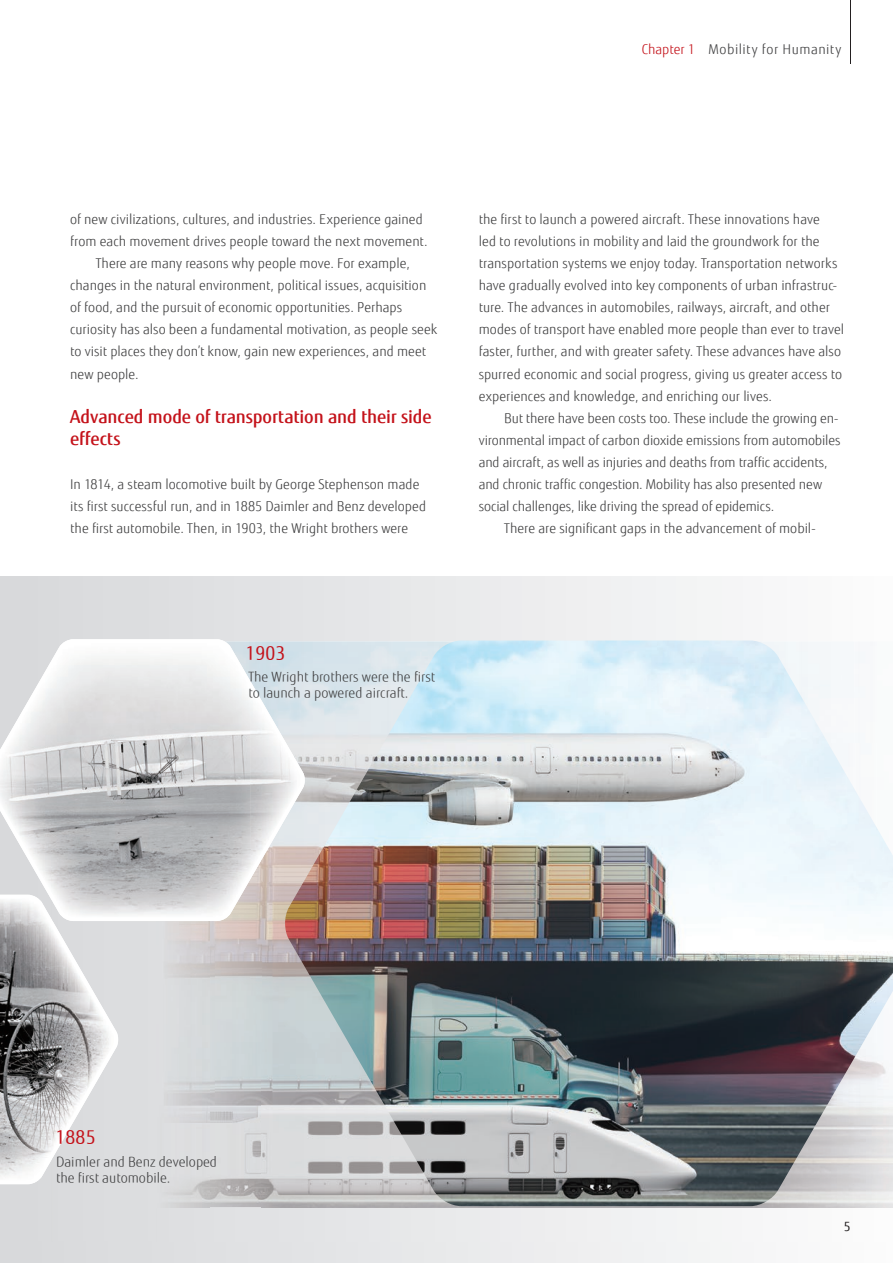
<style>
.page{position:relative;width:893px;height:1263px;background:#fff}
.page>*{position:absolute;margin:0;border:0;box-sizing:border-box;transform-origin:0 0}
.t1{font:500 18px/22.5px "Fujitsu Sans";letter-spacing:-.005em;color:#c4121a}
.t2{font:16.2px "FUJI Shin Go Regular";letter-spacing:.01em;color:#c4121a}
.t3{font:300 13.5px/22.2px "Fujitsu Sans";color:#3e3e3f}
.t4{font:300 13.5px "Fujitsu Sans";letter-spacing:.035em;color:#3e3e3f}
.t5{font:12.75px "Fujitsu Sans";color:#231f20}
.t6{font:11.85px/16.2px "FUJI Shin Go Light";color:#3e3e3f}
.s1{color:#c4121a}
</style>
<div class="page">
<div style="left:0;top:1241px;width:893px;height:22px;background:linear-gradient(to right,#d6d8da,#fbfbfc)"></div>
<img style="left:262px;top:921px;width:631px;height:286px">
<img style="left:210px;top:921px;width:52px;height:286px">
<img style="left:285px;top:640px;width:608px;height:566px">
<svg style="left:31px;top:921px;width:87px;height:263px"></svg>
<img style="left:0;top:921px;width:114px;height:259px">
<svg style="left:0;top:639px;width:305px;height:282px"></svg>
<img style="left:251px;top:643px;width:49px;height:273px">
<img style="left:0;top:643px;width:251px;height:183px">
<img style="left:250px;top:689px;width:50px;height:183px">
<img style="left:13px;top:826px;width:238px;height:91px">
<hr style="left:851px;top:0;width:1px;height:64px;background:#231f20">
<p class="t4" style="left:642px;top:41px;width:201px"><span class="s1">Chapter 1</span> Mobility for Humanity</p>
<p class="t3" style="left:70px;top:208px;width:354px">of new civilizations, cultures, and industries. Experience gained</p>
<p class="t3" style="left:70px;top:230px;width:359px">from each movement drives people toward the next movement.</p>
<p class="t3" style="left:96px;top:252px;width:316px">There are many reasons why people move. For example,</p>
<p class="t3" style="left:70px;top:274px;width:358px">changes in the natural environment, political issues, acquisition</p>
<p class="t3" style="left:70px;top:296px;width:334px">of food, and the pursuit of economic opportunities. Perhaps</p>
<p class="t3" style="left:70px;top:318px;width:369px">curiosity has also been a fundamental motivation, as people seek</p>
<p class="t3" style="left:70px;top:341px;width:358px">to visit places they don’t know, gain new experiences, and meet</p>
<p class="t3" style="left:70px;top:363px;width:70px">new people.</p>
<h1 class="t1" style="left:70px;top:405px;width:363px">Advanced mode of transportation and their side effects</h1>
<p class="t3" style="left:70px;top:473px;width:357px">In 1814, a steam locomotive built by George Stephenson made its first successful run, and in 1885 Daimler and Benz developed the first automobile. Then, in 1903, the Wright brothers were</p>
<p class="t3" style="left:479px;top:208px;width:367px">the first to launch a powered aircraft. These innovations have<br>led to revolutions in mobility and laid the groundwork for the transportation systems we enjoy today. Transportation networks have gradually evolved into key components of urban infrastruc&shy;ture. The advances in automobiles, railways, aircraft, and other modes of transport have enabled more people than ever to travel faster, further, and with greater safety. These advances have also spurred economic and social progress, giving us greater access to experiences and knowledge, and enriching our lives.</p>
<p class="t3" style="left:504px;top:407px;width:336px">But there have been costs too. These include the growing en-</p>
<p class="t3" style="left:479px;top:429px;width:363px">vironmental impact of carbon dioxide emissions from automobiles</p>
<p class="t3" style="left:479px;top:451px;width:351px">and aircraft, as well as injuries and deaths from traffic accidents,</p>
<p class="t3" style="left:479px;top:473px;width:345px">and chronic traffic congestion. Mobility has also presented new</p>
<p class="t3" style="left:479px;top:495px;width:297px">social challenges, like driving the spread of epidemics.</p>
<p class="t3" style="left:504px;top:518px;width:313px">There are significant gaps in the advancement of mobil-</p>
<p class="t2" style="left:246px;top:642px;width:41px">1903</p>
<p class="t6" style="left:248px;top:669px;width:188px">The Wright brothers were the first to launch a powered aircraft.</p>
<p class="t2" style="left:56px;top:1126px;width:41px">1885</p>
<p class="t6" style="left:56px;top:1154px;width:163px">Daimler and Benz developed the first automobile.</p>
<p class="t5" style="left:844px;top:1219px;width:8px">5</p>
</div>
